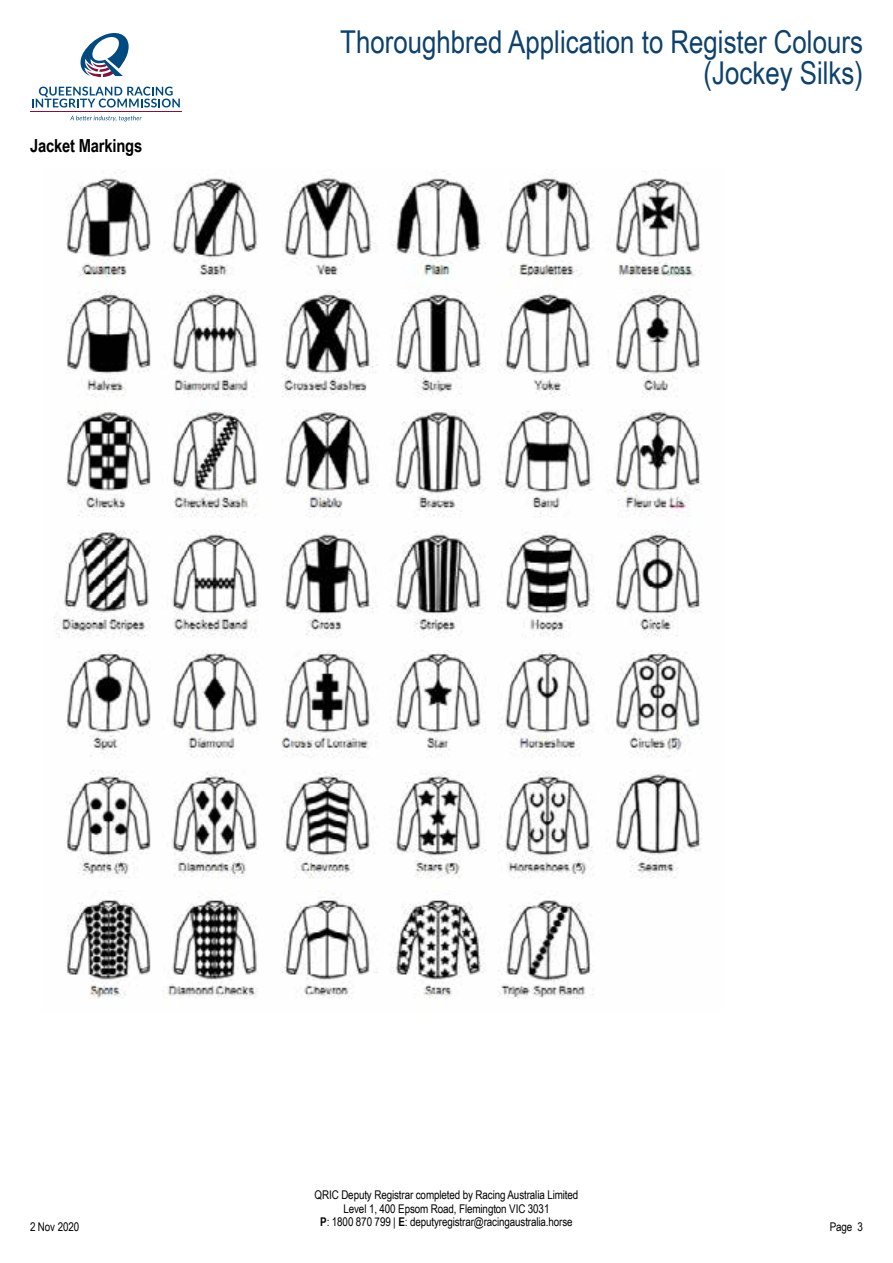
<style>
.page{position:relative;width:893px;height:1263px;background:#fff}
.page>*{position:absolute;margin:0;border:0;box-sizing:border-box;transform-origin:0 0}
.t1{font:31.5px/31.5px "Arial Narrow";color:#0e416b;text-align:right}
.t2{font:700 18px "Arial Narrow";letter-spacing:-.01em;color:#000}
.t3{font:12px/13.5px "Arial Narrow";letter-spacing:-.01em;color:#000;text-align:center}
.s1{font-weight:700}
</style>
<div class="page">
<svg style="left:80px;top:33px;width:49px;height:44px"></svg>
<svg style="left:70px;top:116px;width:72px;height:5px"></svg>
<hr style="left:30px;top:111px;width:152px;height:1px;background:#7c143f">
<svg style="left:32px;top:87px;width:148px;height:21px"></svg>
<img style="left:54px;top:171px;width:648px;height:828px">
<h2 class="t2" style="left:30px;top:132px;width:114px">Jacket Markings</h2>
<h1 class="t1" style="left:340px;top:25px;width:524px">Thoroughbred Application to Register Colours (Jockey Silks)</h1>
<p class="t3" style="left:315px;top:1188px;width:265px">QRIC Deputy Registrar completed by Racing Australia Limited<br>Level 1, 400 Epsom Road, Flemington VIC 3031<br><span class="s1">P</span>: 1800 870 799 | <span class="s1">E</span>: deputyregistrar@racingaustralia.horse</p>
<p class="t3" style="left:30px;top:1219px;width:51px">2 Nov 2020</p>
<p class="t3" style="left:830px;top:1219px;width:35px">Page 3</p>
</div>
